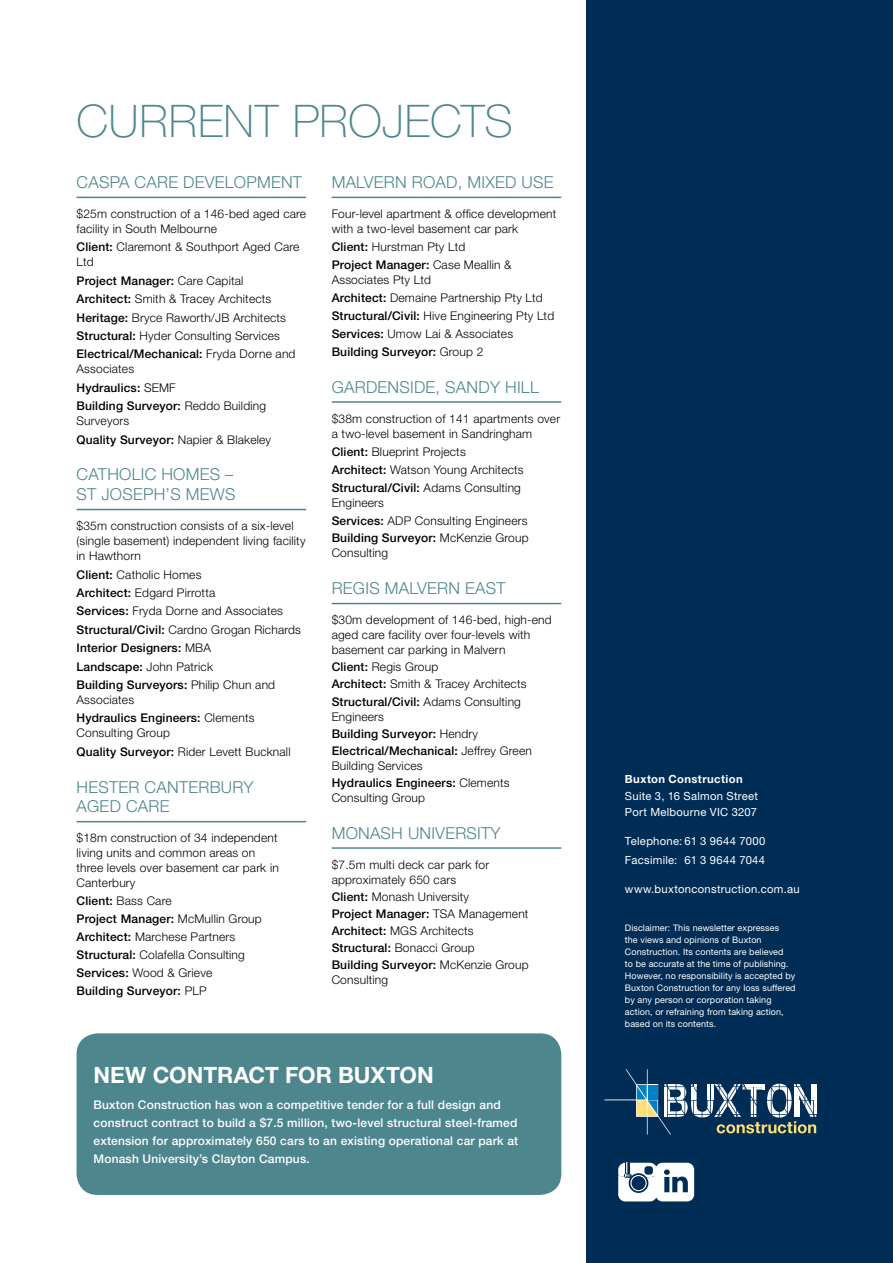
<style>
.page{position:relative;width:893px;height:1263px;background:#fff}
.page>*{position:absolute;margin:0;border:0;box-sizing:border-box;transform-origin:0 0}
.t1{font:100 45px "Helvetica Neue LT";letter-spacing:.015em;color:#4e868e}
.t2{font:700 22.5px "Helvetica Neue LT";letter-spacing:.005em;color:#fff}
.t3{font:300 16.5px "Helvetica Neue LT";letter-spacing:.015em;color:#4e868e}
.t4{font:300 12px/18px "Helvetica Neue LT";letter-spacing:.015em;color:#000}
.t5{font:500 12px/18px "Helvetica Neue LT";letter-spacing:.015em;color:#fff}
.t6{font:500 12px/18.5px "Helvetica Neue LT";letter-spacing:.015em;color:#000}
.t7{font:11.25px/16.5px "Helvetica Neue LT";letter-spacing:.025em;color:#fff}
.t8{font:700 11.25px "Helvetica Neue LT";letter-spacing:.035em;color:#fff}
.t9{font:9px/12px "Helvetica Neue LT";letter-spacing:.01em;color:#fff}
.s1{font-weight:500}
.s2{font-weight:300}
</style>
<div class="page">
<div style="left:587px;top:0;width:306px;height:1263px;background:#002d56"></div>
<svg style="left:604px;top:1069px;width:212px;height:65px"></svg>
<hr style="left:77px;top:197px;width:229px;height:1px;background:#4e868e">
<hr style="left:77px;top:509px;width:229px;height:1px;background:#4e868e">
<hr style="left:77px;top:821px;width:229px;height:1px;background:#4e868e">
<hr style="left:332px;top:197px;width:229px;height:1px;background:#4e868e">
<hr style="left:332px;top:401px;width:229px;height:2px;background:#4e868e">
<hr style="left:332px;top:603px;width:229px;height:1px;background:#4e868e">
<hr style="left:332px;top:847px;width:229px;height:2px;background:#4e868e">
<div style="left:77px;top:1033px;width:484px;height:162px;background:#4e868e;border-radius:21px"></div>
<div style="left:655px;top:1163px;width:39px;height:38px;background:#fff;border-radius:7px"></div>
<svg style="left:664px;top:1169px;width:24px;height:23px"></svg>
<svg style="left:618px;top:1163px;width:39px;height:38px"></svg>
<h1 class="t1" style="left:77px;top:96px;width:438px">CURRENT PROJECTS</h1>
<h3 class="t3" style="left:77px;top:172px;width:82px">CaSPA Care</h3>
<h3 class="t3" style="left:183px;top:172px;width:23px">Devel</h3>
<h3 class="t3" style="left:234px;top:172px;width:25px">opment</h3>
<p class="t4" style="left:77px;top:206px;width:231px;line-height:15px">$25m construction of a 146-bed aged care facility in South Melbourne</p>
<p class="t4" style="left:77px;top:239px;width:224px;line-height:15px"><span class="s1">Client:</span> Claremont &amp; Southport Aged Care<br>Ltd</p>
<p class="t4" style="left:77px;top:271px;width:220px;line-height:18.5px"><span class="s1">Project Manager:</span> Care Capital <span class="s1">Architect:</span> Smith &amp; Tracey Architects <span class="s1">Heritage:</span> Bryce Raworth/JB Architects <span class="s1">Structural:</span> Hyder Consulting Services <span class="s1">Electrical/Mechanical:</span> Fryda Dorne and</p>
<p class="t6" style="left:77px;top:360px;width:191px"><span class="s2">Associates<br></span>Hydraulics: <span class="s2">SEMF<br></span>Building Surveyor: <span class="s2">Reddo Building</span></p>
<p class="t4" style="left:77px;top:411px;width:196px;line-height:18.5px">Surveyors<br><span class="s1">Quality Surveyor:</span> Napier &amp; Blakeley</p>
<h3 class="t3" style="left:77px;top:464px;width:23px">Cath</h3>
<h3 class="t3" style="left:119px;top:464px;width:22px">olic</h3>
<h3 class="t3" style="left:161px;top:464px;width:37px">Homes</h3>
<h3 class="t3" style="left:225px;top:464px;width:10px">–</h3>
<h3 class="t3" style="left:77px;top:484px;width:58px">St Joseph</h3>
<h3 class="t3" style="left:166px;top:484px;width:47px">’s Mews</h3>
<p class="t4" style="left:77px;top:518px;width:231px;line-height:15px">$35m construction consists of a six-level (single basement) independent living facility in Hawthorn</p>
<p class="t4" style="left:77px;top:565px;width:226px;line-height:18.5px"><span class="s1">Client:</span> Catholic Homes<br><span class="s1">Architect:</span> Edgard Pirrotta<br><span class="s1">Services:</span> Fryda Dorne and Associates<br><span class="s1">Structural/Civil:</span> Cardno Grogan Richards<br><span class="s1">Interior Designers:</span> MBA<br><span class="s1">Landscape:</span> John Patrick<br><span class="s1">Building Surveyors:</span> Philip Chun and</p>
<p class="t6" style="left:77px;top:690px;width:179px"><span class="s2">Associates<br></span>Hydraulics Engineers: <span class="s2">Clements</span></p>
<p class="t4" style="left:77px;top:724px;width:216px;line-height:18.5px">Consulting Group<br><span class="s1">Quality Surveyor:</span> Rider Levett Bucknall</p>
<h3 class="t3" style="left:77px;top:777px;width:23px">Hester</h3>
<h3 class="t3" style="left:145px;top:777px;width:24px">Canterb</h3>
<h3 class="t3" style="left:221px;top:777px;width:34px">ury</h3>
<h3 class="t3" style="left:77px;top:796px;width:23px">Aged</h3>
<h3 class="t3" style="left:126px;top:796px;width:24px">Care</h3>
<p class="t4" style="left:77px;top:830px;width:204px;line-height:15px">$18m construction of 34 independent living units and common areas on three levels over basement car park in<br>Canterbury</p>
<p class="t4" style="left:77px;top:892px;width:187px"><span class="s1">Client:</span> Bass Care<br><span class="s1">Project Manager:</span> McMullin Group<br><span class="s1">Architect:</span> Marchese Partners<br><span class="s1">Structural:</span> Colafella Consulting<br><span class="s1">Services:</span> Wood &amp; Grieve<br><span class="s1">Building Surveyor:</span> PLP</p>
<h3 class="t3" style="left:332px;top:172px;width:26px">Malvern</h3>
<h3 class="t3" style="left:412px;top:172px;width:121px">Road , Mixed Use</h3>
<p class="t4" style="left:332px;top:206px;width:226px;line-height:15px">Four-level apartment &amp; office development with a two-level basement car park</p>
<p class="t4" style="left:332px;top:237px;width:181px"><span class="s1">Client:</span> Hurstman Pty Ltd<br><span class="s1">Project Manager:</span> Case Meallin &amp;</p>
<p class="t4" style="left:332px;top:270px;width:224px">Associates Pty Ltd<br><span class="s1">Architect:</span> Demaine Partnership Pty Ltd<br><span class="s1">Structural/Civil:</span> Hive Engineering Pty Ltd<br><span class="s1">Services:</span> Umow Lai &amp; Associates<br><span class="s1">Building Surveyor:</span> Group 2</p>
<h3 class="t3" style="left:332px;top:377px;width:24px">Gardenside</h3>
<h3 class="t3" style="left:436px;top:377px;width:33px">, Sand</h3>
<h3 class="t3" style="left:490px;top:377px;width:35px">y Hill</h3>
<p class="t4" style="left:332px;top:411px;width:230px;line-height:15px">$38m construction of 141 apartments over a two-level basement in Sandringham</p>
<p class="t4" style="left:332px;top:442px;width:194px"><span class="s1">Client:</span> Blueprint Projects<br><span class="s1">Architect:</span> Watson Young Architects<br><span class="s1">Structural/Civil:</span> Adams Consulting</p>
<p class="t4" style="left:332px;top:493px;width:198px">Engineers<br><span class="s1">Services:</span> ADP Consulting Engineers<br><span class="s1">Building Surveyor:</span> McKenzie Group</p>
<p class="t4" style="left:332px;top:544px;width:58px">Consulting</p>
<h3 class="t3" style="left:332px;top:578px;width:22px">Regis</h3>
<h3 class="t3" style="left:385px;top:578px;width:26px">Malvern</h3>
<h3 class="t3" style="left:465px;top:578px;width:22px">East</h3>
<p class="t4" style="left:332px;top:612px;width:222px;line-height:15px">$30m development of 146-bed, high-end aged care facility over four-levels with basement car parking in Malvern</p>
<p class="t4" style="left:332px;top:658px;width:196px;line-height:17.1px"><span class="s1">Client:</span> Regis Group<br><span class="s1">Architect:</span> Smith &amp; Tracey Architects<br><span class="s1">Structural/Civil:</span> Adams Consulting</p>
<p class="t6" style="left:332px;top:708px;width:202px;line-height:17.1px"><span class="s2">Engineers<br></span>Building Surveyor: <span class="s2">Hendry<br></span>Electrical/Mechanical: <span class="s2">Jeffrey Green</span></p>
<p class="t4" style="left:332px;top:757px;width:179px;line-height:17.1px">Building Services<br><span class="s1">Hydraulics Engineers:</span> Clements</p>
<p class="t4" style="left:332px;top:788px;width:95px">Consulting Group</p>
<h3 class="t3" style="left:332px;top:823px;width:171px">MONASH UNIVERSITY</h3>
<p class="t4" style="left:332px;top:857px;width:159px;line-height:15px">$7.5m multi deck car park for approximately 650 cars</p>
<p class="t4" style="left:332px;top:888px;width:198px;line-height:17.1px"><span class="s1">Client:</span> Monash University<br><span class="s1">Project Manager:</span> TSA Management<br><span class="s1">Architect:</span> MGS Architects<br><span class="s1">Structural:</span> Bonacci Group<br><span class="s1">Building Surveyor:</span> McKenzie Group</p>
<p class="t4" style="left:332px;top:971px;width:58px">Consulting</p>
<h2 class="t2" style="left:94px;top:1061px;width:338px">NEW CONTRACT FOR BUXTON</h2>
<p class="t5" style="left:94px;top:1095px;width:426px">Buxton Construction has won a competitive tender for a full design and construct contract to build a $7.5 million, two-level structural steel-framed extension for approximately 650 cars to an existing operational car park at Monash University’s Clayton Campus.</p>
<p class="t8" style="left:625px;top:772px;width:119px">BUXTON CONSTRUCTION</p>
<p class="t7" style="left:625px;top:787px;width:135px">Suite 3, 16 Salmon Street<br>Port Melbourne VIC 3207</p>
<p class="t7" style="left:625px;top:832px;width:142px;line-height:18.6px">Telephone: 61 3 9644 7000<br>Facsimile: 61 3 9644 7044</p>
<p class="t7" style="left:625px;top:881px;width:176px">www.buxtonconstruction.com.au</p>
<p class="t9" style="left:625px;top:921px;width:172px">Disclaimer: This newsletter expresses<br>the views and opinions of Buxton Construction. Its contents are believed<br>to be accurate at the time of publishing.<br>However, no responsibility is accepted by Buxton Construction for any loss suffered by any person or corporation taking action, or refraining from taking action, based on its contents.</p>
</div>
